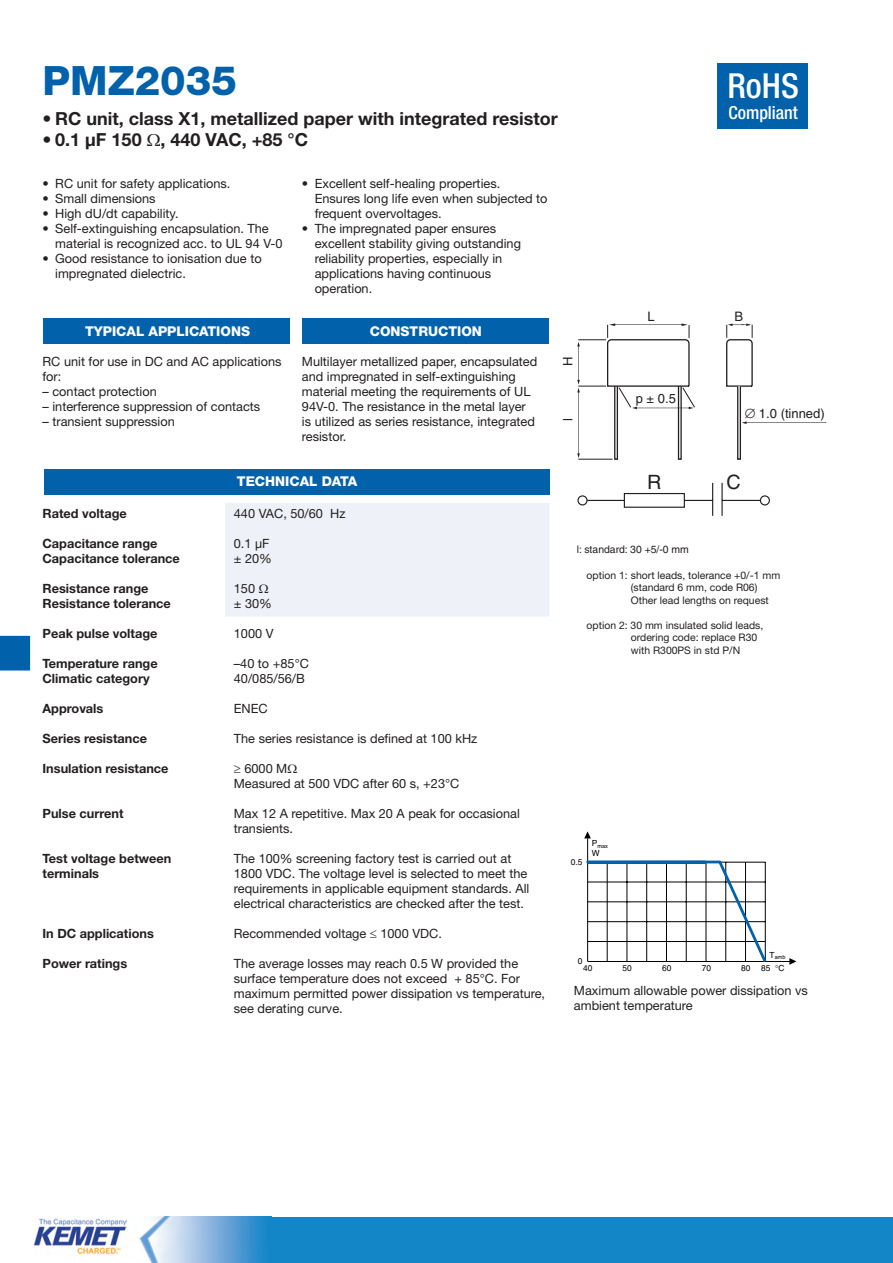
<style>
.page{position:relative;width:893px;height:1263px;background:#fff}
.page>*{position:absolute;margin:0;border:0;box-sizing:border-box;transform-origin:0 0}
.Rubrik{font:800 40.5px "Helvetica Neue";color:#0161ab}
.t1{font:500 condensed 34.5px "Helvetica Neue";color:#fff}
.t2{font:19.8px "Helvetica";color:#231f20}
.Underrubrik_1{font:700 18px "Helvetica Neue";color:#231f20}
.t3{font:500 condensed 18px "Helvetica Neue";color:#fff}
.Underrubrik_2{font:800 13.5px "Helvetica Neue";color:#fff}
.t4{font:13.05px "Helvetica";color:#231f20}
.bröd{font:12.75px/15px "Helvetica Neue";color:#231f20}
.rub__gen_elect{font:700 12.75px/15px "Helvetica Neue";color:#231f20}
.bröd-2{font:700 12.75px "Helvetica Neue";color:#231f20}
.t5{font:10.5px/12.6px "Helvetica Neue";color:#231f20}
.t6{font:10.5px "Helvetica";color:#231f20}
.t7{font:8.4px "Helvetica";color:#000}
.t8{font:5.55px "Helvetica";color:#000}
</style>
<div class="page">
<img style="left:126px;top:1217px;width:143px;height:46px">
<img style="left:34px;top:1218px;width:92px;height:36px">
<div style="left:269px;top:1217px;width:624px;height:46px;background:#1386c8"></div>
<div style="left:718px;top:64px;width:90px;height:65px;background:#0161aa"></div>
<div style="left:678px;top:385px;width:4px;height:75px;border:1px solid #231f20"></div>
<div style="left:614px;top:385px;width:4px;height:75px;border:1px solid #231f20"></div>
<div style="left:737px;top:385px;width:4px;height:75px;border:1px solid #231f20"></div>
<hr style="left:578px;top:459px;width:34px;height:1px;background:#231f20">
<svg style="left:742px;top:421px;width:84px;height:3px"></svg>
<svg style="left:577px;top:323px;width:118px;height:135px"></svg>
<svg style="left:726px;top:323px;width:27px;height:65px"></svg>
<hr style="left:721px;top:483px;width:2px;height:33px;background:#231f20">
<hr style="left:712px;top:483px;width:1px;height:33px;background:#231f20">
<hr style="left:583px;top:500px;width:130px;height:1px;background:#231f20">
<hr style="left:722px;top:500px;width:43px;height:1px;background:#231f20">
<div style="left:577px;top:495px;width:11px;height:10px;border:1px solid #231f20;border-radius:50%"></div>
<div style="left:760px;top:496px;width:9px;height:9px;background:#fff;border-radius:50%"></div>
<div style="left:760px;top:495px;width:10px;height:10px;border:1px solid #231f20;border-radius:50%"></div>
<div style="left:624px;top:493px;width:60px;height:14px;background:#fff"></div>
<div style="left:624px;top:493px;width:61px;height:15px;border:1px solid #231f20"></div>
<div style="left:226px;top:504px;width:323px;height:112px;background:#eef2f8"></div>
<div style="left:225px;top:503px;width:325px;height:113px;border:2px solid #eef2f8"></div>
<div style="left:44px;top:318px;width:246px;height:26px;background:#0161ab"></div>
<div style="left:44px;top:469px;width:506px;height:26px;background:#0161ab"></div>
<div style="left:302px;top:319px;width:247px;height:25px;background:#0161ab"></div>
<svg style="left:789px;top:958px;width:7px;height:7px"></svg>
<hr style="left:588px;top:961px;width:202px;height:1px;background:#000">
<svg style="left:584px;top:831px;width:7px;height:7px"></svg>
<hr style="left:587px;top:838px;width:1px;height:123px;background:#000">
<svg style="left:586px;top:859px;width:181px;height:103px"></svg>
<svg style="left:0;top:636px;width:30px;height:34px"></svg>
<p class="Rubrik" style="left:43px;top:56px;width:31px">PMZ</p>
<p class="Rubrik" style="left:135px;top:56px;width:104px">2035</p>
<p class="Underrubrik_1" style="left:43px;top:107px;width:20px">• RC</p>
<p class="Underrubrik_1" style="left:87px;top:107px;width:473px">unit, class X1, metallized paper with integrated resistor</p>
<p class="Underrubrik_1" style="left:43px;top:129px;width:176px">• 0.1 µF 150 , 440 VAC</p>
<p class="Underrubrik_1" style="left:242px;top:129px;width:66px">, +85 °C</p>
<p class="bröd" style="left:43px;top:175px;width:189px">• RC unit for safety applications.</p>
<p class="bröd" style="left:43px;top:190px;width:115px">• Small dimensions</p>
<p class="bröd" style="left:43px;top:205px;width:138px">• High dU/dt capability.</p>
<p class="bröd" style="left:55px;top:220px;width:229px;text-indent:-13px">• Self-extinguishing encapsulation. The material is recognized acc. to UL 94 V-0</p>
<p class="bröd" style="left:55px;top:250px;width:208px;text-indent:-13px">• Good resistance to ionisation due to impregnated dielectric.</p>
<p class="bröd" style="left:315px;top:175px;width:234px;text-indent:-13px">• Excellent self-healing properties.<br>Ensures long life even when subjected to frequent overvoltages.</p>
<p class="bröd" style="left:315px;top:220px;width:208px;text-indent:-13px">• The impregnated paper ensures excellent stability giving outstanding reliability properties, especially in applications having continuous operation.</p>
<p class="Underrubrik_2" style="left:85px;top:324px;width:167px">TYPICAL APPLICATIONS</p>
<p class="Underrubrik_2" style="left:370px;top:324px;width:114px">CONSTRUCTION</p>
<h2 class="t1" style="left:727px;top:65px;width:73px">RoHS</h2>
<h3 class="t3" style="left:728px;top:102px;width:71px">Compliant</h3>
<p class="t4" style="left:647px;top:309px;width:9px">L</p>
<p class="t4" style="left:734px;top:309px;width:10px">B</p>
<p class="bröd" style="left:43px;top:354px;width:240px">RC unit for use in DC and AC applications for:</p>
<p class="bröd" style="left:43px;top:384px;width:116px">– contact protection</p>
<p class="bröd" style="left:43px;top:399px;width:219px">– interference suppression of contacts</p>
<p class="bröd" style="left:43px;top:414px;width:134px">– transient suppression</p>
<p class="bröd" style="left:302px;top:354px;width:237px">Multilayer metallized paper, encapsulated and impregnated in self-extinguishing material meeting the requirements of UL 94V‑0. The resistance in the metal layer is utilized as series resistance, integrated resistor.</p>
<p class="rub__gen_elect" style="left:43px;top:505px;width:86px">Rated voltage</p>
<p class="rub__gen_elect" style="left:43px;top:535px;width:116px">Capacitance range</p>
<p class="rub__gen_elect" style="left:43px;top:550px;width:139px">Capacitance tolerance</p>
<p class="rub__gen_elect" style="left:43px;top:580px;width:108px">Resistance range</p>
<p class="rub__gen_elect" style="left:43px;top:595px;width:130px">Resistance tolerance</p>
<p class="rub__gen_elect" style="left:43px;top:625px;width:116px">Peak pulse voltage</p>
<p class="rub__gen_elect" style="left:43px;top:655px;width:117px">Temperature range</p>
<p class="rub__gen_elect" style="left:43px;top:670px;width:109px">Climatic category</p>
<p class="rub__gen_elect" style="left:43px;top:700px;width:62px">Approvals</p>
<p class="bröd-2" style="left:43px;top:730px;width:106px">Series resistance</p>
<p class="rub__gen_elect" style="left:43px;top:760px;width:128px">Insulation resistance</p>
<p class="rub__gen_elect" style="left:43px;top:805px;width:83px">Pulse current</p>
<p class="rub__gen_elect" style="left:43px;top:850px;width:130px">Test voltage between terminals</p>
<p class="bröd-2" style="left:43px;top:925px;width:113px">In DC applications</p>
<p class="rub__gen_elect" style="left:43px;top:955px;width:86px">Power ratings</p>
<p class="Underrubrik_2" style="left:237px;top:473px;width:11px">TECH</p>
<p class="Underrubrik_2" style="left:275px;top:473px;width:84px">NICAL DATA</p>
<p class="bröd" style="left:234px;top:506px;width:113px">440 VAC, 50/60 Hz</p>
<p class="bröd" style="left:234px;top:536px;width:37px">0.1 µF</p>
<p class="bröd" style="left:234px;top:551px;width:40px">± 20%</p>
<p class="bröd" style="left:234px;top:581px;width:23px">150</p>
<p class="bröd" style="left:234px;top:596px;width:40px">± 30%</p>
<p class="bröd" style="left:234px;top:626px;width:41px">1000 V</p>
<p class="bröd" style="left:234px;top:656px;width:77px">–40 to +85°C</p>
<p class="bröd" style="left:234px;top:671px;width:73px">40/085/56/B</p>
<p class="bröd" style="left:234px;top:701px;width:35px">ENEC</p>
<p class="bröd" style="left:234px;top:731px;width:245px">The series resistance is defined at 100 kHz</p>
<p class="bröd" style="left:234px;top:761px;width:55px">≥ 6000 M</p>
<p class="bröd" style="left:234px;top:776px;width:227px">Measured at 500 VDC after 60 s, +23°C</p>
<p class="bröd" style="left:234px;top:806px;width:287px">Max 12 A repetitive. Max 20 A peak for occasional transients.</p>
<p class="bröd" style="left:234px;top:851px;width:297px">The 100% screening factory test is carried out at 1800 VDC. The voltage level is selected to meet the requirements in applicable equipment standards. All electrical characteristics are checked after the test.</p>
<p class="bröd" style="left:234px;top:926px;width:209px">Recommended voltage ≤ 1000 VDC.</p>
<p class="bröd" style="left:234px;top:956px;width:313px">The average losses may reach 0.5 W provided the surface temperature does not exceed + 85°C. For maximum permitted power dissipation vs temperature, see derating curve.</p>
<p class="t4" style="left:560px;top:366px;width:11px;rotate:-90deg">H</p>
<p class="t4" style="left:636px;top:391px;width:42px">p ± 0.5</p>
<p class="t4" style="left:560px;top:421px;width:4px;rotate:-90deg">l</p>
<p class="t4" style="left:745px;top:406px;width:81px">∅ 1.0 (tinned)</p>
<p class="t2" style="left:647px;top:471px;width:16px">R</p>
<p class="t2" style="left:726px;top:471px;width:16px">C</p>
<p class="t6" style="left:577px;top:544px;width:114px">l: standard: 30 +5/-0 mm</p>
<p class="t5" style="left:631px;top:568px;width:151px;text-indent:-44px">option 1: short leads, tolerance +0/-1 mm (standard 6 mm, code R06)<br>Other lead lengths on request</p>
<p class="t5" style="left:631px;top:618px;width:134px;text-indent:-44px">option 2: 30 mm insulated solid leads, ordering code: replace R30 with R300PS in std P/N</p>
<p class="t7" style="left:571px;top:858px;width:13px">0.5</p>
<p class="t8" style="left:592px;top:842px;width:18px"><sup>P</sup>max</p>
<p class="t7" style="left:592px;top:848px;width:9px">W</p>
<p class="t8" style="left:770px;top:954px;width:17px"><sup>T</sup>amb</p>
<p class="t7" style="left:578px;top:956px;width:6px">0</p>
<p class="bröd" style="left:574px;top:982px;width:235px">Maximum allowable power dissipation vs ambient temperature</p>
<p class="t7" style="left:623px;top:963px;width:11px">50</p>
<p class="t7" style="left:662px;top:963px;width:11px">60</p>
<p class="t7" style="left:702px;top:963px;width:11px">70</p>
<p class="t7" style="left:741px;top:963px;width:11px">80</p>
<p class="t7" style="left:761px;top:963px;width:25px">85 C</p>
<p class="t7" style="left:583px;top:963px;width:11px">40</p>
</div>
